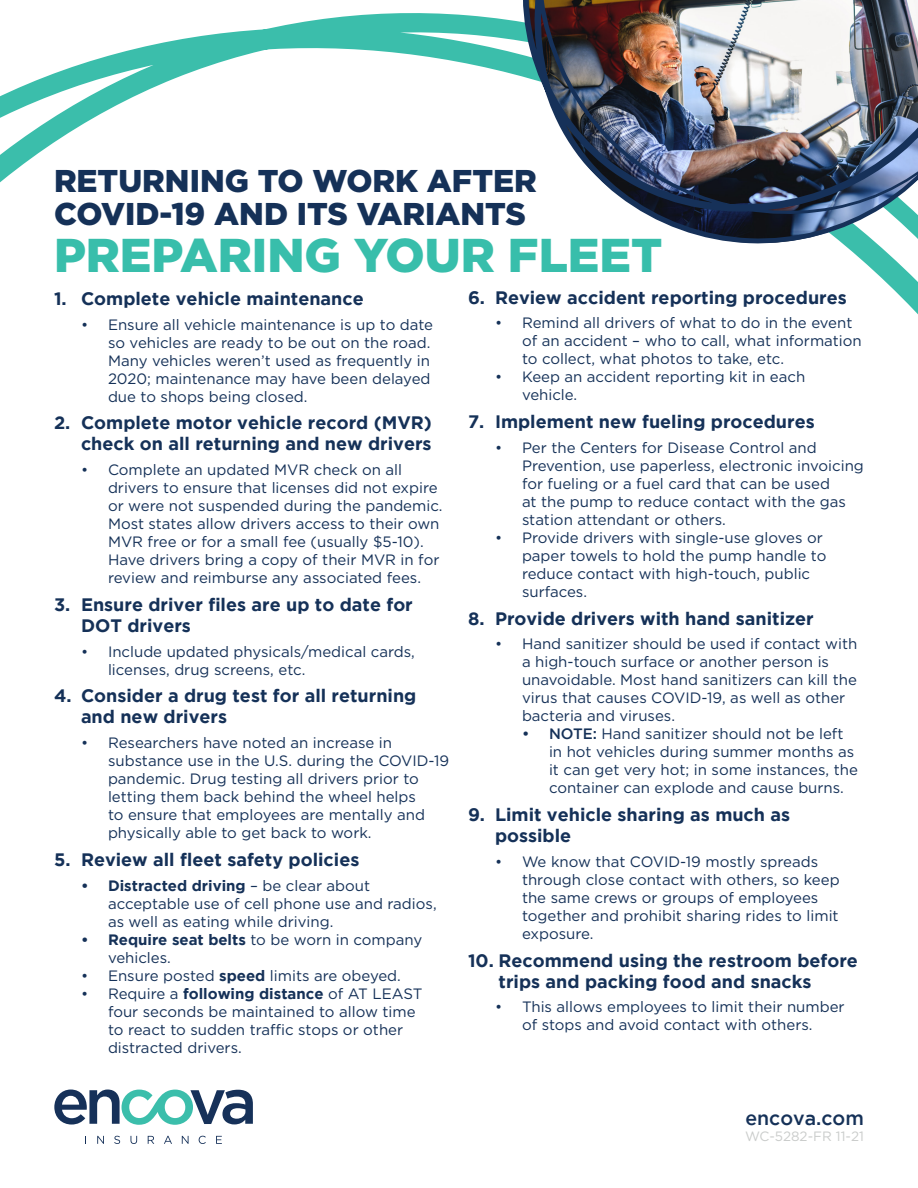
<style>
.page{position:relative;width:918px;height:1188px;background:#fff}
.page>*{position:absolute;margin:0;border:0;box-sizing:border-box;transform-origin:0 0}
.t1{font:900 47.4px "Gotham";color:#38beab}
.t2{font:900 31.5px/32.8px "Gotham";color:#153158}
.t3{font:500 19.5px "Gotham";color:#153158}
.t4{font:700 18px/21px "Gotham";color:#153158}
.t5{font:15px/18px "Gotham";color:#153158}
.t6{font:13.5px "Gotham";color:#cacccb}
.s1{font-weight:700}
.s2{font-weight:500}
</style>
<div class="page">
<svg style="left:0;top:13px;width:420px;height:1131px"></svg>
<div style="left:329px;top:1060px;width:589px;height:128px;background:#fff"></div>
<img style="left:420px;top:0;width:498px;height:315px">
<p class="t2" style="left:54px;top:164px;width:484px">RETURNING TO WORK AFTER<br>COVID-19 AND ITS VARIANTS</p>
<p class="t1" style="left:54px;top:228px;width:610px">PREPARING YOUR FLEET</p>
<p class="t4" style="left:54px;top:288px;width:311px">1. Complete vehicle maintenance</p>
<p class="t5" style="left:108px;top:315px;width:327px;text-indent:-27px">• Ensure all vehicle maintenance is up to date so vehicles are ready to be out on the road.<br>Many vehicles weren’t used as frequently in 2020; maintenance may have been delayed due to shops being closed.</p>
<p class="t4" style="left:54px;top:412px;width:379px;text-align:right">2. Complete motor vehicle record (MVR) check on all returning and new drivers</p>
<p class="t5" style="left:108px;top:461px;width:336px;text-indent:-27px">• Complete an updated MVR check on all drivers to ensure that licenses did not expire or were not suspended during the pandemic.<br>Most states allow drivers access to their own MVR free or for a small fee (usually $5-10).<br>Have drivers bring a copy of their MVR in for review and reimburse any associated fees.</p>
<p class="t4" style="left:81px;top:594px;width:333px;text-indent:-27px">3. Ensure driver files are up to date for<br>DOT drivers</p>
<p class="t5" style="left:108px;top:642px;width:308px;text-indent:-27px">• Include updated physicals/medical cards, licenses, drug screens, etc.</p>
<p class="t4" style="left:81px;top:685px;width:337px;text-indent:-27px">4. Consider a drug test for all returning and new drivers</p>
<p class="t5" style="left:108px;top:734px;width:343px;text-indent:-27px">• Researchers have noted an increase in substance use in the U.S. during the COVID-19 pandemic. Drug testing all drivers prior to letting them back behind the wheel helps<br>to ensure that employees are mentally and physically able to get back to work.</p>
<p class="t4" style="left:54px;top:849px;width:307px">5. Review all fleet safety policies</p>
<p class="t5" style="left:108px;top:876px;width:330px;text-indent:-27px"><span class="s1">• Distracted driving</span> – be clear about acceptable use of cell phone use and radios, as well as eating while driving.</p>
<p class="t5" style="left:108px;top:930px;width:316px;text-indent:-27px"><span class="s1">• Require seat belts</span> to be worn in company vehicles.</p>
<p class="t5" style="left:81px;top:966px;width:321px">• Ensure posted <span class="s1">speed</span> limits are obeyed.</p>
<p class="t5" style="left:108px;top:984px;width:316px;text-indent:-27px">• Require a <span class="s1">following distance</span> of AT LEAST four seconds be maintained to allow time to react to sudden traffic stops or other distracted drivers.</p>
<p class="t4" style="left:468px;top:286px;width:380px">6. Review accident reporting procedures</p>
<p class="t5" style="left:522px;top:314px;width:341px;text-indent:-27px">• Remind all drivers of what to do in the event of an accident – who to call, what information to collect, what photos to take, etc.</p>
<p class="t5" style="left:522px;top:368px;width:285px;text-indent:-27px">• Keep an accident reporting kit in each vehicle.</p>
<p class="t4" style="left:468px;top:411px;width:348px">7. Implement new fueling procedures</p>
<p class="t5" style="left:522px;top:438px;width:343px;text-indent:-27px">• Per the Centers for Disease Control and Prevention, use paperless, electronic invoicing for fueling or a fuel card that can be used<br>at the pump to reduce contact with the gas station attendant or others.</p>
<p class="t5" style="left:522px;top:528px;width:306px;text-indent:-27px">• Provide drivers with single-use gloves or paper towels to hold the pump handle to reduce contact with high-touch, public surfaces.</p>
<p class="t4" style="left:468px;top:607px;width:347px">8. Provide drivers with hand sanitizer</p>
<p class="t5" style="left:522px;top:635px;width:337px;text-indent:-27px">• Hand sanitizer should be used if contact with a high-touch surface or another person is unavoidable. Most hand sanitizers can kill the virus that causes COVID-19, as well as other bacteria and viruses.</p>
<p class="t5" style="left:549px;top:725px;width:310px;text-indent:-27px"><span class="s2">• NOTE:</span> Hand sanitizer should not be left in hot vehicles during summer months as it can get very hot; in some instances, the container can explode and cause burns.</p>
<p class="t4" style="left:495px;top:804px;width:297px;text-indent:-27px">9. Limit vehicle sharing as much as possible</p>
<p class="t5" style="left:522px;top:852px;width:319px;text-indent:-27px">• We know that COVID-19 mostly spreads through close contact with others, so keep the same crews or groups of employees together and prohibit sharing rides to limit exposure.</p>
<p class="t4" style="left:499px;top:949px;width:361px;text-indent:-31px">10. Recommend using the restroom before trips and packing food and snacks</p>
<p class="t5" style="left:495px;top:998px;width:351px;text-align:center">• This allows employees to limit their number of stops and avoid contact with others.</p>
<p class="t3" style="left:745px;top:1107px;width:120px">encova.com</p>
<p class="t6" style="left:745px;top:1128px;width:120px">WC-5282-FR 11-21</p>
</div>
